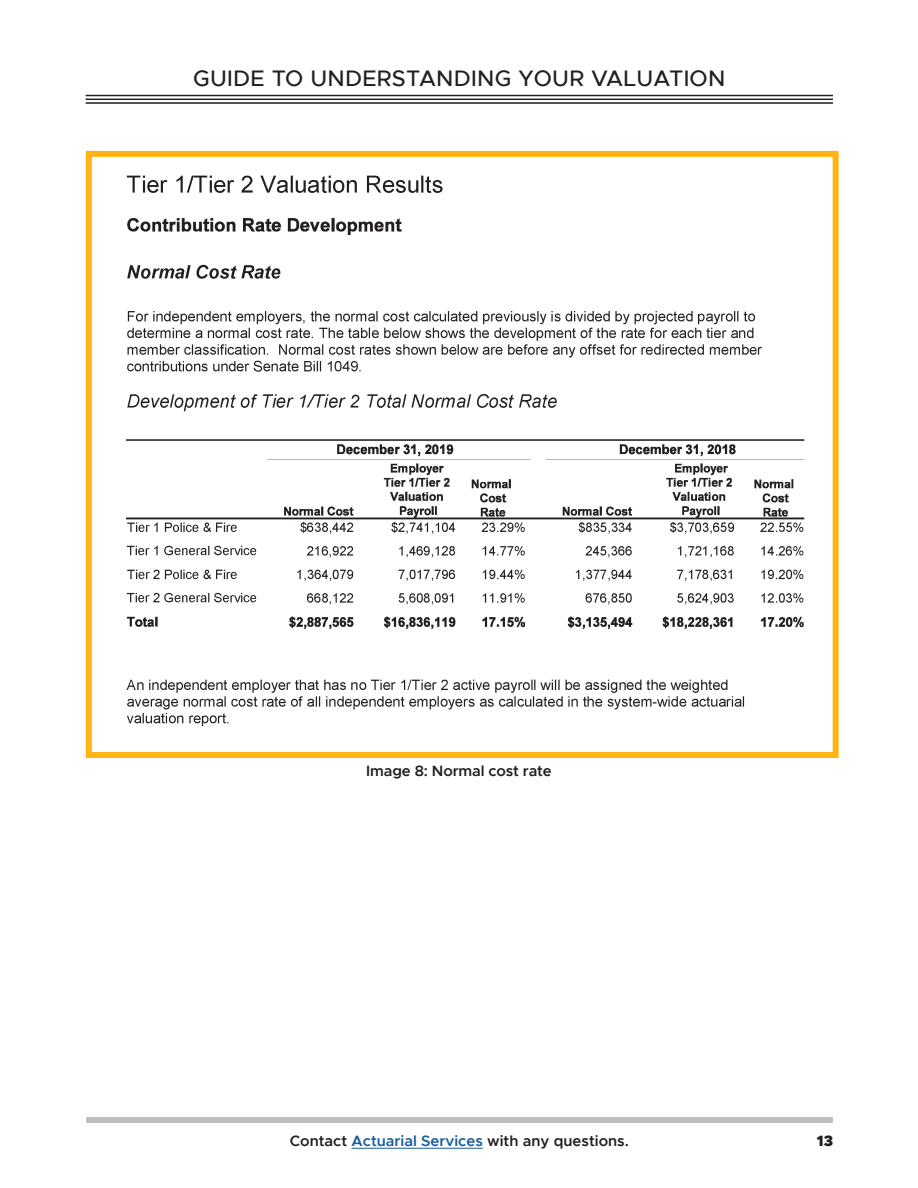
<style>
.page{position:relative;width:918px;height:1188px;background:#fff}
.page>*{position:absolute;margin:0;border:0;box-sizing:border-box;transform-origin:0 0}
.t1{font:500 22.5px "Metropolis";letter-spacing:.01em;color:#231f20}
.t2{font:600 15px "Metropolis";color:#231f20}
.t3{font:900 15px "Metropolis";color:#231f20}
.s1{color:#175d9e}
</style>
<div class="page">
<hr style="left:352px;top:1148px;width:131px;height:1px;background:#175d9e">
<div style="left:86px;top:1117px;width:747px;height:6px;background:#bcbdc0"></div>
<hr style="left:86px;top:95px;width:747px;height:1px;background:#231f20">
<hr style="left:86px;top:99px;width:747px;height:1px;background:#231f20">
<hr style="left:86px;top:102px;width:747px;height:2px;background:#231f20">
<img style="left:126px;top:175px;width:679px;height:552px">
<div style="left:86px;top:151px;width:753px;height:607px;border:6px solid #ffb414"></div>
<h1 class="t1" style="left:193px;top:64px;width:534px">GUIDE TO UNDERSTANDING YOUR VALUATION</h1>
<p class="t2" style="left:366px;top:761px;width:187px">Image 8: Normal cost rate</p>
<p class="t2" style="left:290px;top:1132px;width:341px">Contact <span class="s1">Actuarial Services</span> with any questions.</p>
<p class="t3" style="left:817px;top:1132px;width:18px">13</p>
</div>
